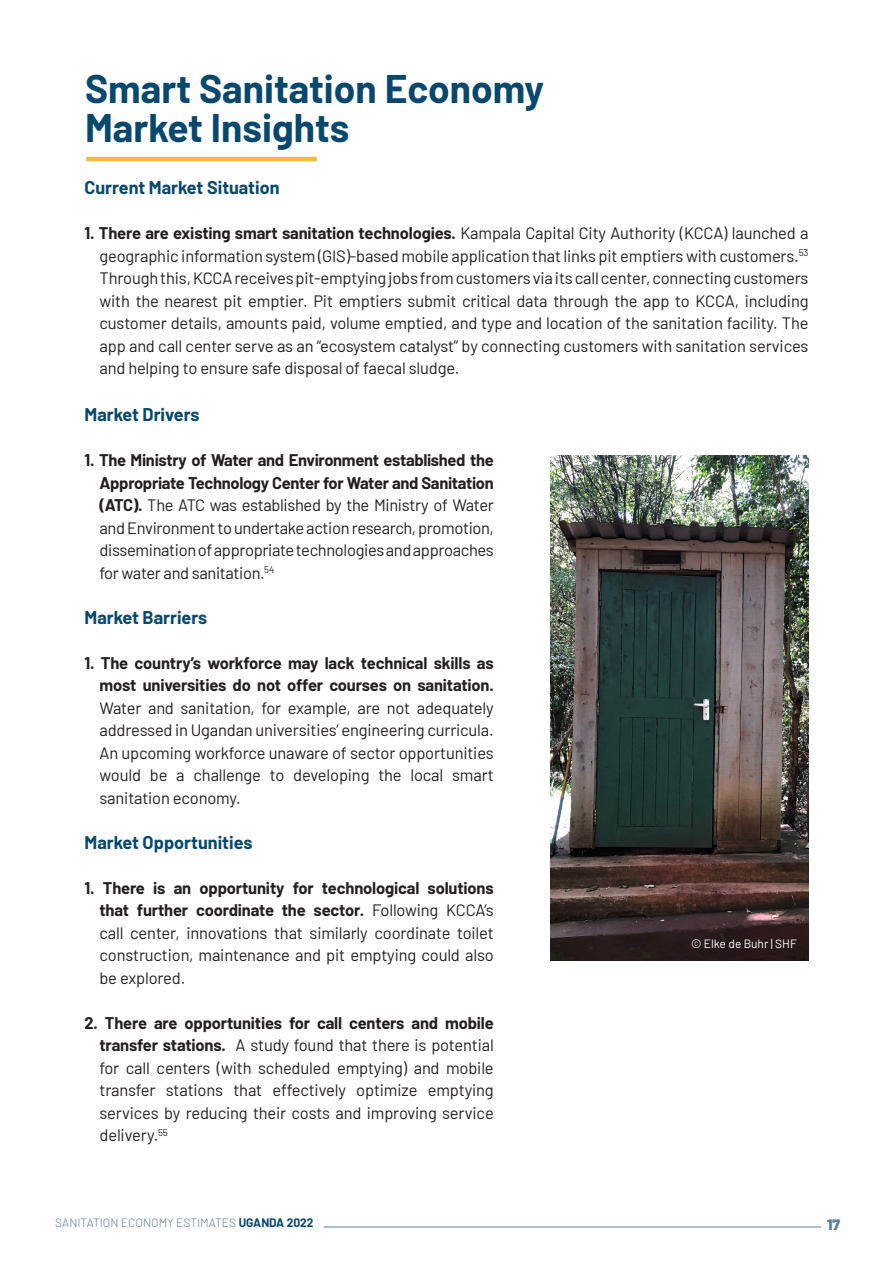
<style>
.page{position:relative;width:893px;height:1263px;background:#fff}
.page>*{position:absolute;margin:0;border:0;box-sizing:border-box;transform-origin:0 0}
.t1{font:700 39px "Barlow";color:#07486c}
.t2{font:700 18px "Barlow";color:#07486c}
.t3{font:16.5px/22.5px "Barlow";letter-spacing:-.01em;color:#231f20;text-align:justify}
.t4{font:900 15px "Barlow";color:#5c8198}
.t5{font:300 12px "Barlow";color:#5c8198}
.t6{font:12px "Barlow";color:#fff}
.s1{font-weight:700}
.s2{font-weight:700;color:#07486c}
</style>
<div class="page">
<hr style="left:324px;top:1227px;width:497px;height:1px;background:#5c8198">
<hr style="left:86px;top:157px;width:231px;height:4px;background:#f1bc3b">
<img style="left:551px;top:455px;width:257px;height:506px">
<p class="t1" style="left:85px;top:60px;width:461px">Smart Sanitation Economy</p>
<p class="t1" style="left:85px;top:99px;width:266px">Market Insights</p>
<p class="t2" style="left:85px;top:174px;width:197px">Current Market Situation</p>
<p class="t3" style="left:100px;top:221px;width:710px;text-indent:-15px"><span class="s1">1. There are existing smart sanitation technologies.</span> Kampala Capital City Authority (KCCA) launched a geographic information system (GIS)-based mobile application that links pit emptiers with customers.<sup>53<br></sup>Through this, KCCA receives pit-emptying jobs from customers via its call center, connecting customers with the nearest pit emptier. Pit emptiers submit critical data through the app to KCCA, including customer details, amounts paid, volume emptied, and type and location of the sanitation facility. The app and call center serve as an “ecosystem catalyst” by connecting customers with sanitation services and helping to ensure safe disposal of faecal sludge.</p>
<p class="t2" style="left:85px;top:401px;width:117px">Market Drivers</p>
<p class="t3" style="left:100px;top:448px;width:396px;text-indent:-15px"><span class="s1">1. The Ministry of Water and Environment established the Appropriate Technology Center for Water and Sanitation (ATC).</span> The ATC was established by the Ministry of Water and Environment to undertake action research, promotion, dissemination of appropriate technologies and approaches for water and sanitation.<sup>54</sup></p>
<p class="t2" style="left:85px;top:604px;width:124px">Market Barriers</p>
<p class="t3" style="left:100px;top:650px;width:396px;text-indent:-15px"><span class="s1">1. The country’s workforce may lack technical skills as most universities do not offer courses on sanitation.<br></span>Water and sanitation, for example, are not adequately addressed in Ugandan universities’ engineering curricula.<br>An upcoming workforce unaware of sector opportunities would be a challenge to developing the local smart sanitation economy.</p>
<p class="t2" style="left:85px;top:829px;width:169px">Market Opportunities</p>
<p class="t3" style="left:100px;top:875px;width:396px;text-indent:-15px"><span class="s1">1. There is an opportunity for technological solutions that further coordinate the sector.</span> Following KCCA’s call center, innovations that similarly coordinate toilet construction, maintenance and pit emptying could also be explored.</p>
<p class="t3" style="left:100px;top:1010px;width:396px;text-indent:-15px"><span class="s1">2. There are opportunities for call centers and mobile transfer stations.</span> A study found that there is potential for call centers (with scheduled emptying) and mobile transfer stations that effectively optimize emptying services by reducing their costs and improving service delivery.<sup>55</sup></p>
<p class="t6" style="left:691px;top:934px;width:107px">© Elke de Buhr | SHF</p>
<p class="t5" style="left:55px;top:1214px;width:260px">SANITATION ECONOMY ESTIMATES <span class="s2">UGANDA 2022</span></p>
<p class="t4" style="left:827px;top:1213px;width:15px">17</p>
</div>
